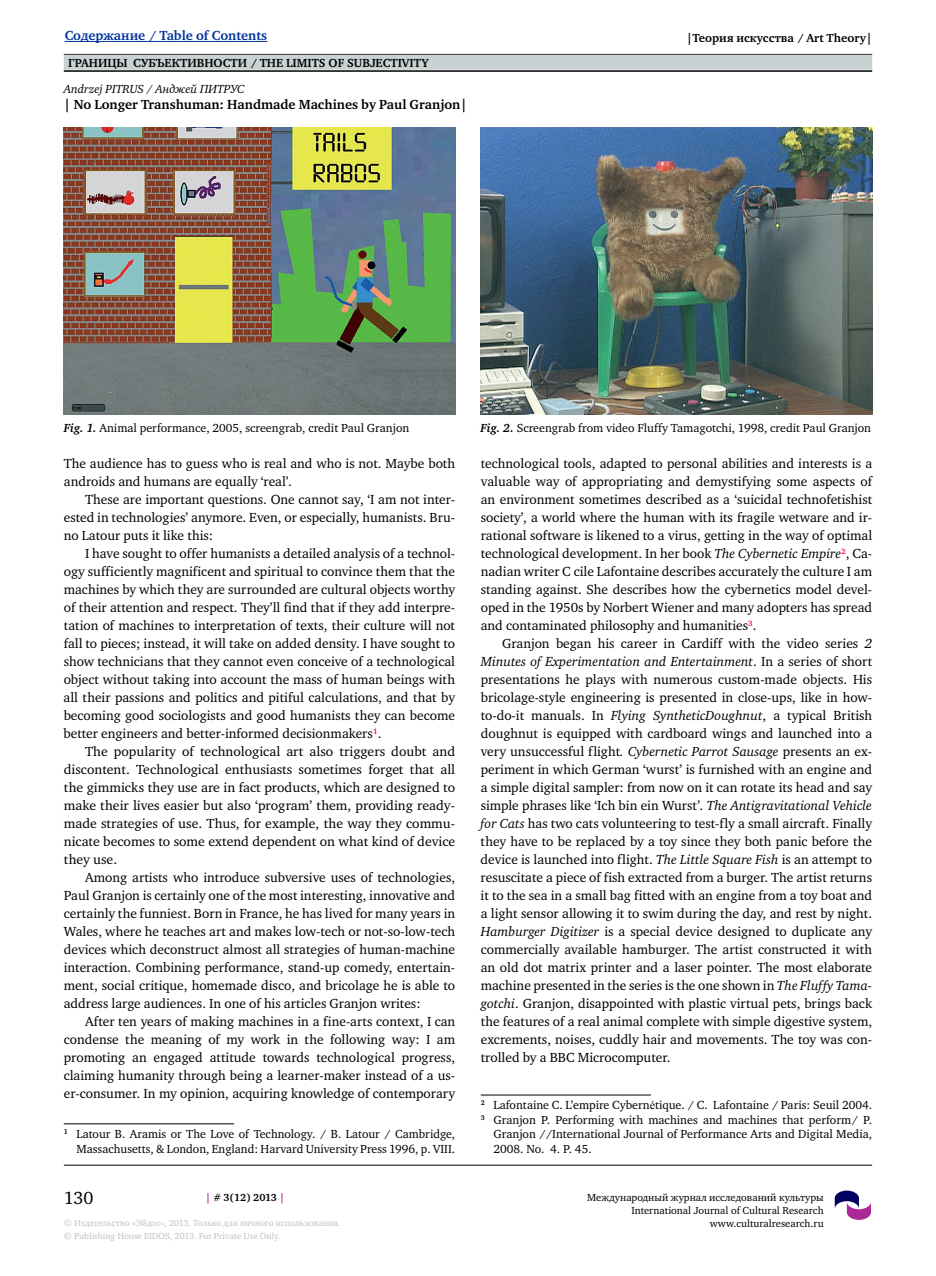
<style>
.page{position:relative;width:936px;height:1276px;background:#fff}
.page>*{position:absolute;margin:0;border:0;box-sizing:border-box;transform-origin:0 0}
.t1{font:18px "Charter C";color:#000}
.t2{font:13.5px/18px "Charter C";color:#000;text-align:justify}
.t3{font:700 13.5px "Charter C";color:#000}
.t4{font:700 13.5px "Charter C";color:#039}
.t5{font:12px/14.4px "Charter C";color:#000;text-align:right}
.t6{font:700 12px "Charter C";color:#000}
.t7{font:italic 12px "Charter C";color:#000}
.t8{font:10.5px/12.6px "Charter C";color:#000;text-align:right}
.t9{font:700 10.5px "Charter C";letter-spacing:-.01em;color:#000}
.t10{font:9px/12.8px "Charter C";color:#c0c0c0}
.s1{font-weight:700;font-style:italic}
.s2{font-style:italic}
.s3{font-family:"Times New Roman"}
.s4{color:#ab2996}
</style>
<div class="page">
<hr style="left:64px;top:54px;width:808px;height:1px;background:#000">
<div style="left:64px;top:55px;width:808px;height:15px;background:#c8d2d2"></div>
<hr style="left:64px;top:1165px;width:808px;height:1px;background:#000">
<hr style="left:64px;top:70px;width:808px;height:2px;background:#000">
<svg style="left:834px;top:1190px;width:37px;height:30px"></svg>
<hr style="left:65px;top:41px;width:202px;height:1px;background:#039">
<hr style="left:64px;top:1123px;width:170px;height:1px;background:#000">
<hr style="left:480px;top:1094px;width:171px;height:1px;background:#000">
<img style="left:64px;top:128px;width:391px;height:286px">
<img style="left:480px;top:128px;width:392px;height:286px">
<p class="t4" style="left:65px;top:28px;width:204px">Содержание / Table of Contents</p>
<p class="t6" style="left:686px;top:31px;width:187px">|Теория искусства / Art Theory|</p>
<p class="t6" style="left:68px;top:56px;width:362px">Границы субъективности / The Limits of Subjectivity</p>
<p class="t7" style="left:64px;top:82px;width:182px">Andrzej PITRUS / Анджей ПИТРУС</p>
<p class="t3" style="left:64px;top:97px;width:405px">| No Longer Transhuman: Handmade Machines by Paul Granjon|</p>
<p class="t5" style="left:64px;top:421px;width:347px"><span class="s1">Fig. 1.</span> Animal performance, 2005, screengrab, credit Paul Granjon</p>
<p class="t5" style="left:480px;top:421px;width:392px"><span class="s1">Fig. 2.</span> Screengrab from video Fluffy Tamagotchi, 1998, credit Paul Granjon</p>
<p class="t2" style="left:64px;top:455px;width:393px">The audience has to guess who is real and who is not. Maybe both androids and humans are equally ‘real’.</p>
<p class="t2" style="left:64px;top:491px;width:393px;text-indent:21px">These are important questions. One cannot say, ‘I am not inter&shy;ested in technologies’ anymore. Even, or especially, humanists. Bru&shy;no Latour puts it like this:</p>
<p class="t2" style="left:64px;top:545px;width:393px;text-indent:21px">I have sought to offer humanists a detailed analysis of a technol&shy;ogy sufficiently magnificent and spiritual to convince them that the machines by which they are surrounded are cultural objects worthy of their attention and respect. They’ll find that if they add interpre&shy;tation of machines to interpretation of texts, their culture will not fall to pieces; instead, it will take on added density. I have sought to show technicians that they cannot even conceive of a technological object without taking into account the mass of human beings with all their passions and politics and pitiful calculations, and that by becoming good sociologists and good humanists they can become better engineers and better-informed decisionmakers<sup>1</sup>.</p>
<p class="t2" style="left:64px;top:743px;width:393px;text-indent:21px">The popularity of technological art also triggers doubt and discontent. Technological enthusiasts sometimes forget that all the gimmicks they use are in fact products, which are designed to make their lives easier but also ‘program’ them, providing ready&shy;made strategies of use. Thus, for example, the way they commu&shy;nicate becomes to some extend dependent on what kind of device they use.</p>
<p class="t2" style="left:64px;top:869px;width:393px;text-indent:21px">Among artists who introduce subversive uses of technologies, Paul Granjon is certainly one of the most interesting, innovative and certainly the funniest. Born in France, he has lived for many years in Wales, where he teaches art and makes low-tech or not-so-low-tech devices which deconstruct almost all strategies of human-machine interaction. Combining performance, stand-up comedy, entertain&shy;ment, social critique, homemade disco, and bricolage he is able to address large audiences. In one of his articles Granjon writes:</p>
<p class="t2" style="left:64px;top:1013px;width:393px;text-indent:21px">After ten years of making machines in a fine-arts context, I can condense the meaning of my work in the following way: I am promoting an engaged attitude towards technological progress, claiming humanity through being a learner-maker instead of a us&shy;er-consumer. In my opinion, acquiring knowledge of contemporary</p>
<p class="t5" style="left:64px;top:1127px;width:393px"><sup>1</sup> Latour B . Aramis or The Love of Technology. / B . Latour / Cambridge,<br>Massachusetts, &amp; London, England: Harvard University Press 1996, p. VIII.</p>
<p class="t2" style="left:480px;top:455px;width:393px">technological tools, adapted to personal abilities and interests is a valuable way of appropriating and demystifying some aspects of an environment sometimes described as a ‘suicidal technofetishist society’, a world where the human with its fragile wetware and ir&shy;rational software is likened to a virus, getting in the way of optimal technological development. In her book <span class="s2">The Cybernetic Empire</span><sup>2</sup>, Ca&shy;nadian writer Cécile Lafontaine describes accurately the culture I am standing against. She describes how the cybernetics model devel&shy;oped in the 1950s by Norbert Wiener and many adopters has spread and contaminated philosophy and humanities<sup>3</sup>.</p>
<p class="t2" style="left:480px;top:635px;width:393px;text-indent:21px">Granjon began his career in Cardiff with the video series <span class="s2">2<br>Minutes of Experimentation and Entertainment</span>. In a series of short presentations he plays with numerous custom-made objects. His bricolage-style engineering is presented in close-ups, like in how&shy;to-do-it manuals. In <span class="s2">Flying SyntheticDoughnut</span>, a typical British doughnut is equipped with cardboard wings and launched into a very unsuccessful flight<span class="s2">. Cybernetic Parrot Sausage</span> presents an ex&shy;periment in which German ‘wurst’ is furnished with an engine and a simple digital sampler: from now on it can rotate its head and say simple phrases like ‘Ich bin ein Wurst’. <span class="s2">The Antigravitational Vehicle for Cats</span> has two cats volunteering to test-fly a small aircraft. Finally they have to be replaced by a toy since they both panic before the device is launched into flight. <span class="s2">The Little Square Fish</span> is an attempt to resuscitate a piece of fish extracted from a burger. The artist returns it to the sea in a small bag fitted with an engine from a toy boat and a light sensor allowing it to swim during the day, and rest by night.<br><span class="s2">Hamburger Digitizer</span> is a special device designed to duplicate any commercially available hamburger. The artist constructed it with an old dot matrix printer and a laser pointer. The most elaborate machine presented in the series is the one shown in <span class="s2">The Fluffy Tama&shy;gotchi</span>. Granjon, disappointed with plastic virtual pets, brings back the features of a real animal complete with simple digestive system, excrements, noises, cuddly hair and movements. The toy was con&shy;trolled by a BB C Microcomputer.</p>
<p class="t5" style="left:480px;top:1098px;width:393px"><sup>2</sup> Lafontaine C. L’empire Cybern<span class="s3">é</span>tique. / C. Lafontaine / Paris: Seuil 2004.</p>
<p class="t5" style="left:480px;top:1112px;width:393px"><sup>3</sup> Granjon P. Performing with machines and machines that perform/ P.</p>
<p class="t5" style="left:493px;top:1127px;width:380px">Granjon //International Journal of Performance Arts and Digital Media,</p>
<p class="t5" style="left:493px;top:1141px;width:100px">2008. No. 4. P. 45.</p>
<h1 class="t1" style="left:64px;top:1188px;width:31px">130</h1>
<p class="t8" style="left:587px;top:1191px;width:238px">Международный журнал исследований культуры<br>International Journal of Cultural Research www.culturalresearch.ru</p>
<p class="t9" style="left:206px;top:1192px;width:81px"><span class="s4">|</span> # 3(12) 2013 <span class="s4">|</span></p>
<p class="t10" style="left:64px;top:1217px;width:278px">© Издательство «Эйдос», 2013. Только для личного использования. © Publishing House EIDOS, 2013. For Private Use Only.</p>
</div>
